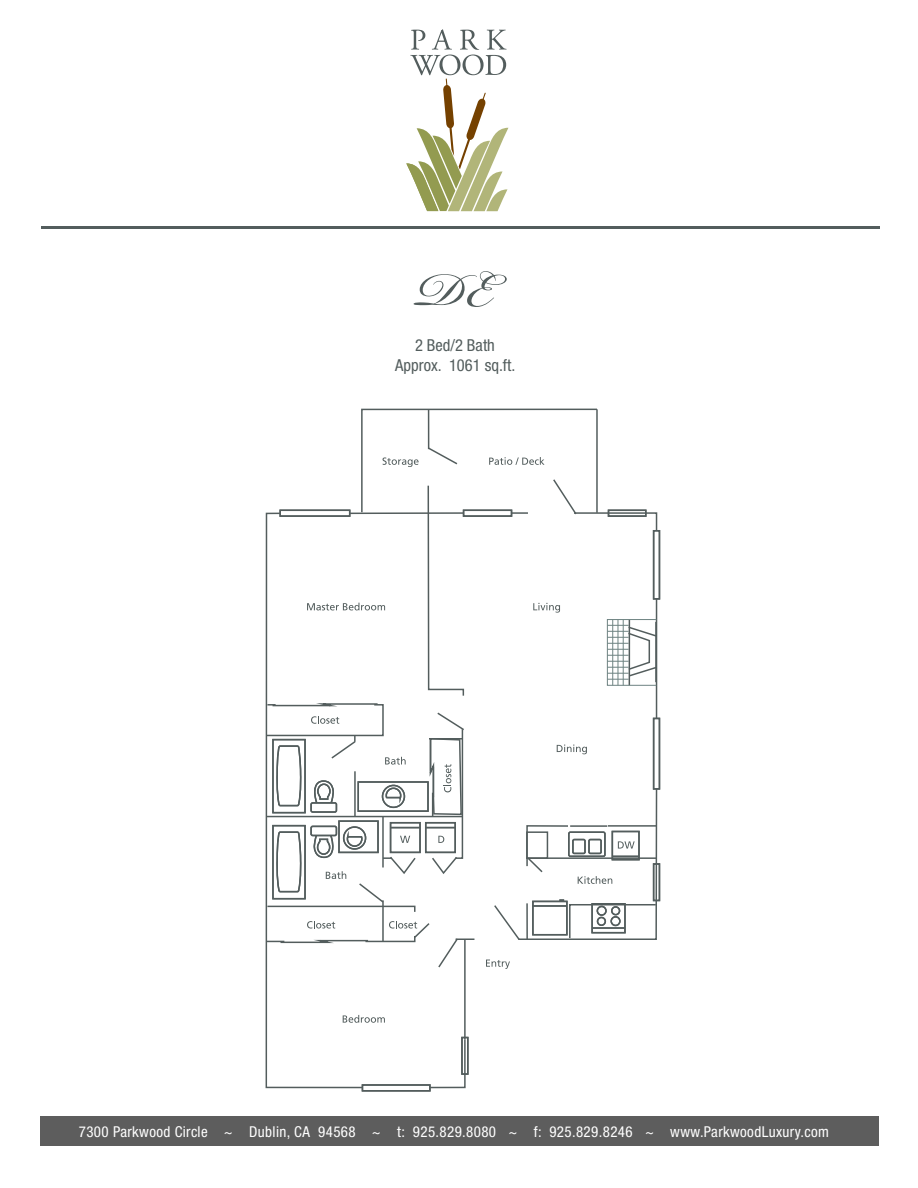
<style>
.page{position:relative;width:918px;height:1188px;background:#fff}
.page>*{position:absolute;margin:0;border:0;box-sizing:border-box;transform-origin:0 0}
.t1{font:72px "Bickham Script Pro";color:#535d5d}
.t2{font:condensed 16.5px/19.8px "Helvetica Neue";color:#535d5d;text-align:center}
.t3{font:condensed 15px "Helvetica Neue";letter-spacing:.025em;color:#fff}
</style>
<div class="page">
<svg style="left:406px;top:29px;width:102px;height:182px"></svg>
<hr style="left:41px;top:227px;width:838px;height:2px;background:#535d5d">
<div style="left:40px;top:1116px;width:839px;height:30px;background:#5d5d5d"></div>
<svg style="left:265px;top:512px;width:99px;height:577px"></svg>
<svg style="left:431px;top:1040px;width:35px;height:49px"></svg>
<hr style="left:464px;top:940px;width:2px;height:100px;background:#535d5d">
<hr style="left:656px;top:599px;width:1px;height:119px;background:#535d5d">
<hr style="left:267px;top:816px;width:196px;height:1px;background:#535d5d">
<hr style="left:382px;top:817px;width:2px;height:50px;background:#535d5d">
<hr style="left:382px;top:900px;width:2px;height:42px;background:#535d5d">
<div style="left:653px;top:863px;width:7px;height:38px;border:2px solid #535d5d"></div>
<div style="left:461px;top:1037px;width:8px;height:38px;border:2px solid #535d5d"></div>
<div style="left:362px;top:1084px;width:69px;height:8px;border:2px solid #535d5d"></div>
<div style="left:310px;top:826px;width:27px;height:10px;border:2px solid #535d5d;border-radius:2px"></div>
<div style="left:310px;top:802px;width:27px;height:11px;border:2px solid #535d5d;border-radius:2px"></div>
<div style="left:338px;top:820px;width:41px;height:33px;border:2px solid #535d5d"></div>
<div style="left:343px;top:826px;width:23px;height:24px;border:2px solid #535d5d;border-radius:50%"></div>
<div style="left:272px;top:739px;width:34px;height:74px;border:2px solid #535d5d"></div>
<div style="left:358px;top:781px;width:71px;height:31px;border:2px solid #535d5d"></div>
<hr style="left:354px;top:771px;width:2px;height:46px;background:#535d5d">
<svg style="left:438px;top:938px;width:36px;height:31px"></svg>
<svg style="left:557px;top:745px;width:30px;height:9px"></svg>
<svg style="left:343px;top:1015px;width:42px;height:8px"></svg>
<svg style="left:486px;top:960px;width:24px;height:9px"></svg>
<svg style="left:267px;top:921px;width:163px;height:23px"></svg>
<svg style="left:307px;top:408px;width:351px;height:289px"></svg>
<div style="left:279px;top:510px;width:71px;height:7px;border:2px solid #535d5d"></div>
<div style="left:653px;top:530px;width:7px;height:70px;border:2px solid #535d5d"></div>
<div style="left:463px;top:510px;width:49px;height:7px;border:2px solid #535d5d"></div>
<div style="left:608px;top:510px;width:39px;height:7px;border:2px solid #535d5d"></div>
<div style="left:653px;top:718px;width:7px;height:72px;border:2px solid #535d5d"></div>
<svg style="left:494px;top:787px;width:164px;height:153px"></svg>
<div style="left:526px;top:831px;width:22px;height:28px;border:2px solid #535d5d"></div>
<svg style="left:265px;top:703px;width:141px;height:105px"></svg>
<div style="left:390px;top:822px;width:31px;height:31px;border:2px solid #535d5d"></div>
<div style="left:425px;top:822px;width:31px;height:31px;border:2px solid #535d5d"></div>
<svg style="left:426px;top:712px;width:38px;height:162px"></svg>
<hr style="left:428px;top:410px;width:1px;height:39px;background:#535d5d">
<div style="left:272px;top:825px;width:34px;height:74px;border:2px solid #535d5d"></div>
<svg style="left:266px;top:827px;width:154px;height:86px"></svg>
<h1 class="t1" style="left:417px;top:238px;width:78px">DE</h1>
<p class="t2" style="left:395px;top:335px;width:122px">2 Bed/2 Bath<br>Approx. 1061 sq.ft.</p>
<p class="t3" style="left:79px;top:1123px;width:752px">7300 Parkwood Circle ~ Dublin, CA 94568 ~ t: 925.829.8080 ~ f: 925.829.8246 ~ www.ParkwoodLuxury.com</p>
</div>
